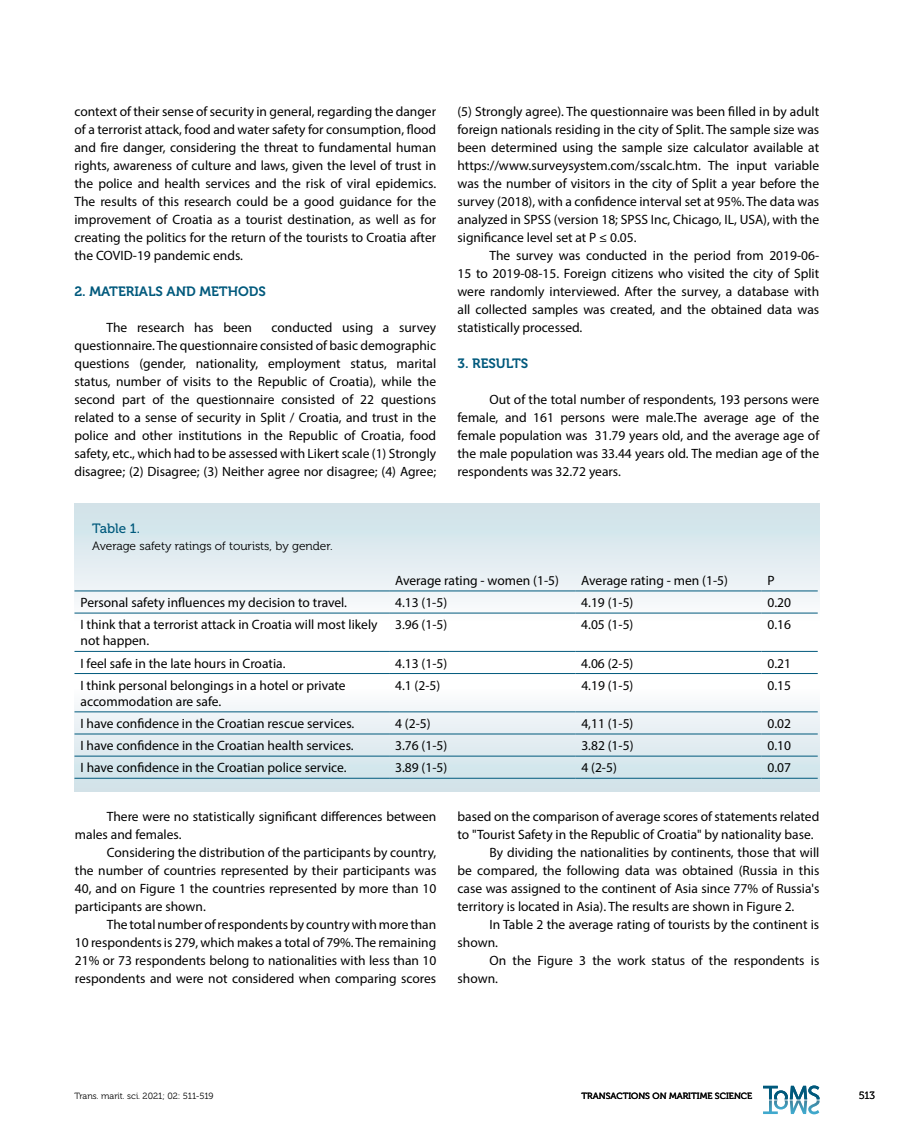
<style>
.page{position:relative;width:915px;height:1127px;background:#fff}
.page>*{position:absolute;margin:0;border:0;box-sizing:border-box;transform-origin:0 0}
.t1{font:13.5px/18px "Myriad Pro";color:#000;text-align:justify}
.t2{font:13.5px "Museo 700";color:#00597c}
.t3{font:13.5px "Museo 500";letter-spacing:-.005em;color:#00597c}
.t4{font:12px "Museo 300";color:#000}
.t5{font:10.5px "Museo 300";color:#000}
.t6{font:9px "Museo 300";color:#000}
.t7{font:9px "Museo 500";color:#000}
</style>
<div class="page">
<svg style="left:763px;top:1085px;width:56px;height:29px"></svg>
<svg style="left:75px;top:705px;width:744px;height:86px;background:#dce8ee"></svg>
<div style="left:75px;top:503px;width:743px;height:118px;background:linear-gradient(to bottom,#cce0e7,#fbfbfd)"></div>
<hr style="left:74px;top:591px;width:315px;height:1px;background:#00597c">
<hr style="left:389px;top:591px;width:186px;height:1px;background:#00597c">
<hr style="left:575px;top:591px;width:186px;height:1px;background:#00597c">
<hr style="left:761px;top:591px;width:56px;height:1px;background:#00597c">
<hr style="left:74px;top:613px;width:315px;height:1px;background:#00597c">
<hr style="left:389px;top:613px;width:186px;height:1px;background:#00597c">
<hr style="left:575px;top:613px;width:186px;height:1px;background:#00597c">
<hr style="left:761px;top:613px;width:56px;height:1px;background:#00597c">
<hr style="left:74px;top:651px;width:315px;height:1px;background:#00597c">
<hr style="left:389px;top:651px;width:186px;height:1px;background:#00597c">
<hr style="left:575px;top:651px;width:186px;height:1px;background:#00597c">
<hr style="left:761px;top:651px;width:56px;height:1px;background:#00597c">
<hr style="left:74px;top:673px;width:315px;height:1px;background:#00597c">
<hr style="left:389px;top:673px;width:186px;height:1px;background:#00597c">
<hr style="left:575px;top:673px;width:186px;height:1px;background:#00597c">
<hr style="left:761px;top:673px;width:56px;height:1px;background:#00597c">
<hr style="left:74px;top:711px;width:315px;height:1px;background:#00597c">
<hr style="left:389px;top:711px;width:186px;height:1px;background:#00597c">
<hr style="left:575px;top:711px;width:186px;height:1px;background:#00597c">
<hr style="left:761px;top:711px;width:56px;height:1px;background:#00597c">
<hr style="left:74px;top:734px;width:315px;height:1px;background:#00597c">
<hr style="left:389px;top:734px;width:186px;height:1px;background:#00597c">
<hr style="left:575px;top:734px;width:186px;height:1px;background:#00597c">
<hr style="left:761px;top:734px;width:56px;height:1px;background:#00597c">
<hr style="left:74px;top:756px;width:315px;height:1px;background:#00597c">
<hr style="left:389px;top:756px;width:186px;height:1px;background:#00597c">
<hr style="left:575px;top:756px;width:186px;height:1px;background:#00597c">
<hr style="left:761px;top:756px;width:56px;height:1px;background:#00597c">
<hr style="left:74px;top:778px;width:315px;height:1px;background:#00597c">
<hr style="left:389px;top:778px;width:186px;height:1px;background:#00597c">
<hr style="left:575px;top:778px;width:186px;height:1px;background:#00597c">
<hr style="left:761px;top:778px;width:56px;height:1px;background:#00597c">
<p class="t1" style="left:74px;top:103px;width:363px">context of their sense of security in general, regarding the danger of a terrorist attack, food and water safety for consumption, flood and fire danger, considering the threat to fundamental human rights, awareness of culture and laws, given the level of trust in the police and health services and the risk of viral epidemics.<br>The results of this research could be a good guidance for the improvement of Croatia as a tourist destination, as well as for creating the politics for the return of the tourists to Croatia after the COVID-19 pandemic ends.</p>
<p class="t2" style="left:74px;top:284px;width:193px">2. MATERIALS AND METHODS</p>
<p class="t1" style="left:106px;top:319px;width:147px">The research has been</p>
<p class="t1" style="left:74px;top:319px;width:363px;text-indent:197px">conducted using a survey questionnaire. The questionnaire consisted of basic demographic questions (gender, nationality, employment status, marital status, number of visits to the Republic of Croatia), while the second part of the questionnaire consisted of 22 questions related to a sense of security in Split / Croatia, and trust in the police and other institutions in the Republic of Croatia, food safety, etc., which had to be assessed with Likert scale (1) Strongly disagree; (2) Disagree; (3) Neither agree nor disagree; (4) Agree;</p>
<p class="t3" style="left:92px;top:521px;width:49px">Table 1.</p>
<p class="t4" style="left:92px;top:539px;width:242px">Average safety ratings of tourists, by gender.</p>
<p class="t1" style="left:457px;top:103px;width:363px">(5) Strongly agree). The questionnaire was been filled in by adult foreign nationals residing in the city of Split. The sample size was been determined using the sample size calculator available at https://www.surveysystem.com/sscalc.htm. The input variable was the number of visitors in the city of Split a year before the survey (2018), with a confidence interval set at 95%. The data was analyzed in SPSS (version 18; SPSS Inc, Chicago, IL, USA), with the significance level set at P ≤ 0.05.</p>
<p class="t1" style="left:457px;top:247px;width:363px;text-indent:32px">The survey was conducted in the period from 2019-06- 15 to 2019-08-15. Foreign citizens who visited the city of Split were randomly interviewed. After the survey, a database with all collected samples was created, and the obtained data was statistically processed.</p>
<p class="t2" style="left:457px;top:356px;width:72px">3. RESULTS</p>
<p class="t1" style="left:457px;top:391px;width:363px;text-indent:32px">Out of the total number of respondents, 193 persons were female, and 161 persons were male.The average age of the female population was 31.79 years old, and the average age of the male population was 33.44 years old. The median age of the respondents was 32.72 years.</p>
<p class="t1" style="left:395px;top:571px;width:165px">Average rating - women (1-5)</p>
<p class="t1" style="left:581px;top:571px;width:148px">Average rating - men (1-5)</p>
<p class="t1" style="left:767px;top:571px;width:9px">P</p>
<p class="t1" style="left:80px;top:593px;width:268px">Personal safety influences my decision to travel.</p>
<p class="t1" style="left:395px;top:593px;width:54px">4.13 (1-5)</p>
<p class="t1" style="left:581px;top:593px;width:54px">4.19 (1-5)</p>
<p class="t1" style="left:767px;top:593px;width:25px">0.20</p>
<p class="t1" style="left:80px;top:616px;width:298px;line-height:16.2px">I think that a terrorist attack in Croatia will most likely not happen.</p>
<p class="t1" style="left:395px;top:615px;width:54px">3.96 (1-5)</p>
<p class="t1" style="left:581px;top:615px;width:54px">4.05 (1-5)</p>
<p class="t1" style="left:767px;top:615px;width:25px">0.16</p>
<p class="t1" style="left:80px;top:654px;width:206px">I feel safe in the late hours in Croatia.</p>
<p class="t1" style="left:395px;top:654px;width:54px">4.13 (1-5)</p>
<p class="t1" style="left:581px;top:654px;width:54px">4.06 (2-5)</p>
<p class="t1" style="left:767px;top:654px;width:25px">0.21</p>
<p class="t1" style="left:80px;top:677px;width:266px;line-height:16.2px">I think personal belongings in a hotel or private accommodation are safe.</p>
<p class="t1" style="left:395px;top:676px;width:47px">4.1 (2-5)</p>
<p class="t1" style="left:581px;top:676px;width:54px">4.19 (1-5)</p>
<p class="t1" style="left:767px;top:676px;width:25px">0.15</p>
<p class="t1" style="left:80px;top:714px;width:275px">I have confidence in the Croatian rescue services.</p>
<p class="t1" style="left:395px;top:714px;width:37px">4 (2-5)</p>
<p class="t1" style="left:581px;top:714px;width:54px">4,11 (1-5)</p>
<p class="t1" style="left:767px;top:714px;width:25px">0.02</p>
<p class="t1" style="left:80px;top:736px;width:274px">I have confidence in the Croatian health services.</p>
<p class="t1" style="left:395px;top:736px;width:54px">3.76 (1-5)</p>
<p class="t1" style="left:581px;top:736px;width:54px">3.82 (1-5)</p>
<p class="t1" style="left:767px;top:736px;width:25px">0.10</p>
<p class="t1" style="left:81px;top:758px;width:267px">I have confidence in the Croatian police service.</p>
<p class="t1" style="left:395px;top:758px;width:54px">3.89 (1-5)</p>
<p class="t1" style="left:581px;top:758px;width:37px">4 (2-5)</p>
<p class="t1" style="left:767px;top:758px;width:25px">0.07</p>
<p class="t1" style="left:75px;top:807px;width:363px;text-indent:32px">There were no statistically significant differences between males and females.</p>
<p class="t1" style="left:75px;top:843px;width:363px;text-indent:32px">Considering the distribution of the participants by country, the number of countries represented by their participants was 40, and on Figure 1 the countries represented by more than 10 participants are shown.</p>
<p class="t1" style="left:75px;top:915px;width:363px;text-indent:32px">The total number of respondents by country with more than 10 respondents is 279, which makes a total of 79%. The remaining 21% or 73 respondents belong to nationalities with less than 10 respondents and were not considered when comparing scores</p>
<p class="t1" style="left:457px;top:807px;width:363px">based on the comparison of average scores of statements related</p>
<p class="t1" style="left:457px;top:825px;width:357px">to "Tourist Safety in the Republic of Croatia" by nationality base.</p>
<p class="t1" style="left:489px;top:843px;width:331px">By dividing the nationalities by continents, those that will</p>
<p class="t1" style="left:457px;top:861px;width:363px">be compared, the following data was obtained (Russia in this</p>
<p class="t1" style="left:457px;top:879px;width:363px">case was assigned to the continent of Asia since 77% of Russia's</p>
<p class="t1" style="left:457px;top:897px;width:338px">territory is located in Asia). The results are shown in Figure 2.</p>
<p class="t1" style="left:489px;top:915px;width:331px">In Table 2 the average rating of tourists by the continent is</p>
<p class="t1" style="left:457px;top:933px;width:42px">shown.</p>
<p class="t1" style="left:489px;top:951px;width:331px">On the Figure 3 the work status of the respondents is</p>
<p class="t1" style="left:457px;top:969px;width:42px">shown.</p>
<p class="t6" style="left:74px;top:1091px;width:141px">Trans. marit. sci. 2021; 02: 511-519</p>
<p class="t7" style="left:581px;top:1091px;width:172px">TRANSACTIONS ON MARITIME SCIENCE</p>
<p class="t5" style="left:858px;top:1090px;width:18px">513</p>
</div>
